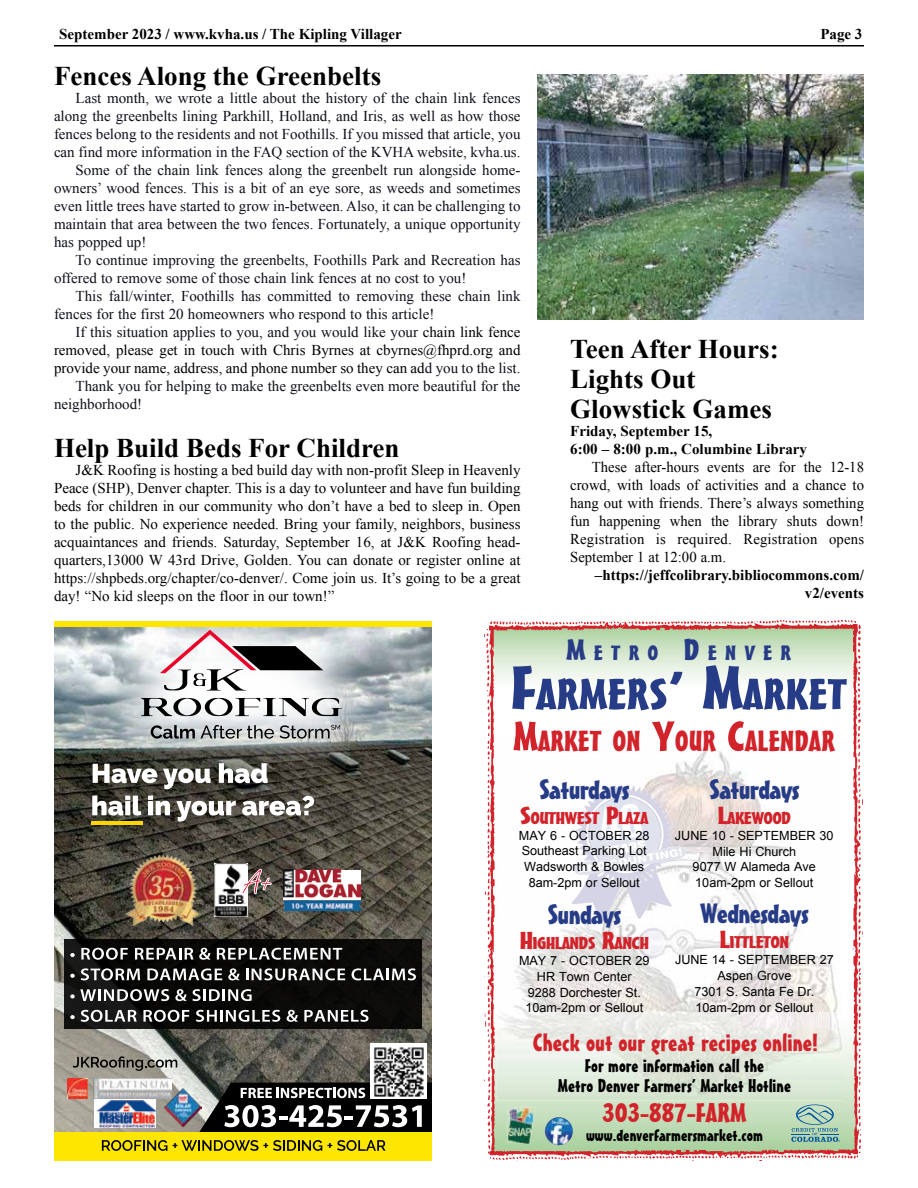
<style>
.page{position:relative;width:918px;height:1188px;background:#fff}
.page>*{position:absolute;margin:0;border:0;box-sizing:border-box;transform-origin:0 0}
.t1{font:42.15px "Mister Earl BT";color:#273c86;scale:1.42 1}
.t2{font:28.2px "Mister Earl BT";color:#d2232a;scale:1.3 1}
.t3{font:27.3px "Mister Earl BT";letter-spacing:-.02em;color:#273c86;scale:1.26 1}
.t4{font:700 27px/30px "Times New Roman";color:#000}
.t5{font:26.25px "Mister Earl BT";color:#d2232a;scale:1.3 1}
.t6{font:24px "Mister Earl BT";color:#d2232a;scale:1.2 1}
.t7{font:20.1px "Mister Earl BT";letter-spacing:.285em;color:#273c86;scale:1.42 1}
.t8{font:17.85px/19.4px "Mister Earl BT";color:#000;text-align:center;scale:1.2 1}
.t9{font:16.65px "Mister Earl BT";letter-spacing:-.03em;color:#d2232a;scale:1.52 1}
.t10{font:16.5px "Mister Earl BT";color:#000;scale:1.2 1}
.t11{font:15px "Times New Roman";color:#0e101a}
.t12{font:15px/18px "Times New Roman";color:#000;text-align:justify}
.t13{font:700 15px/18px "Times New Roman";color:#000}
.t14{font:12.6px/15.9px "Arial";color:#000;text-align:center}
.s1{color:#000}
.s2{color:#0e101a}
.s3{font-size:28.8px}
.s4{font-size:60.15px}
.s5{font-size:40.2px}
.s6{font-size:23.7px}
</style>
<div class="page">
<hr style="left:54px;top:45px;width:810px;height:1px;background:#000">
<img style="left:513px;top:750px;width:325px;height:261px">
<svg style="left:496px;top:632px;width:356px;height:49px;background:#d8e8d1"></svg>
<svg style="left:496px;top:1011px;width:356px;height:136px;background:#d9e6d3"></svg>
<img style="left:484px;top:629px;width:12px;height:526px">
<img style="left:490px;top:1147px;width:368px;height:13px">
<img style="left:852px;top:625px;width:9px;height:528px">
<img style="left:490px;top:620px;width:368px;height:12px">
<img style="left:508px;top:1108px;width:27px;height:36px">
<svg style="left:791px;top:1104px;width:49px;height:38px;background:#96beb1"></svg>
<img style="left:545px;top:1117px;width:28px;height:28px;border-radius:14px">
<img style="left:54px;top:627px;width:378px;height:505px">
<img style="left:79px;top:627px;width:320px;height:164px">
<img style="left:68px;top:1078px;width:104px;height:21px">
<div style="left:54px;top:621px;width:378px;height:6px;background:#ffe600"></div>
<img style="left:95px;top:1099px;width:60px;height:28px">
<img style="left:165px;top:1089px;width:8px;height:37px">
<div style="left:54px;top:1132px;width:378px;height:29px;background:#ffe600"></div>
<svg style="left:102px;top:1140px;width:65px;height:11px"></svg>
<svg style="left:73px;top:1056px;width:104px;height:15px;background:#817f77"></svg>
<svg style="left:173px;top:1082px;width:259px;height:69px"></svg>
<img style="left:125px;top:855px;width:75px;height:70px">
<img style="left:215px;top:863px;width:33px;height:53px">
<svg style="left:242px;top:869px;width:30px;height:25px"></svg>
<img style="left:283px;top:870px;width:78px;height:40px">
<hr style="left:92px;top:821px;width:51px;height:4px;background:#ffd600">
<svg style="left:93px;top:764px;width:64px;height:19px"></svg>
<svg style="left:163px;top:768px;width:48px;height:21px"></svg>
<svg style="left:219px;top:763px;width:49px;height:20px"></svg>
<svg style="left:92px;top:796px;width:49px;height:20px"></svg>
<svg style="left:148px;top:796px;width:22px;height:19px"></svg>
<svg style="left:176px;top:801px;width:60px;height:21px"></svg>
<svg style="left:242px;top:796px;width:72px;height:20px"></svg>
<div style="left:65px;top:940px;width:357px;height:89px;background:linear-gradient(to right,#0e0e0d,#0a0908)"></div>
<svg style="left:70px;top:953px;width:5px;height:4px"></svg>
<svg style="left:81px;top:948px;width:47px;height:12px"></svg>
<svg style="left:135px;top:948px;width:76px;height:12px"></svg>
<svg style="left:217px;top:948px;width:125px;height:12px"></svg>
<svg style="left:70px;top:974px;width:5px;height:4px"></svg>
<svg style="left:81px;top:968px;width:59px;height:12px"></svg>
<svg style="left:147px;top:968px;width:75px;height:12px"></svg>
<svg style="left:228px;top:968px;width:12px;height:12px"></svg>
<svg style="left:246px;top:968px;width:99px;height:12px"></svg>
<svg style="left:352px;top:968px;width:64px;height:12px"></svg>
<svg style="left:70px;top:989px;width:99px;height:12px"></svg>
<svg style="left:175px;top:989px;width:77px;height:12px"></svg>
<svg style="left:70px;top:1015px;width:5px;height:4px"></svg>
<svg style="left:81px;top:1010px;width:56px;height:12px"></svg>
<svg style="left:143px;top:1010px;width:46px;height:12px"></svg>
<svg style="left:196px;top:1010px;width:84px;height:12px"></svg>
<svg style="left:287px;top:1010px;width:11px;height:12px"></svg>
<svg style="left:304px;top:1010px;width:65px;height:12px"></svg>
<svg style="left:160px;top:630px;width:163px;height:61px"></svg>
<svg style="left:141px;top:698px;width:201px;height:18px"></svg>
<svg style="left:151px;top:725px;width:123px;height:14px;background:#929596"></svg>
<svg style="left:280px;top:725px;width:60px;height:14px"></svg>
<img style="left:370px;top:1044px;width:56px;height:55px">
<img style="left:538px;top:74px;width:326px;height:245px">
<svg style="left:572px;top:784px;width:114px;height:137px"></svg>
<p class="t13" style="left:59px;top:24px;width:344px">September 2023 / www.kvha.us / The Kipling Villager</p>
<p class="t13" style="left:820px;top:24px;width:44px">Page 3</p>
<h3 class="t4" style="left:54px;top:60px;width:329px">Fences Along the Greenbelts</h3>
<p class="t11" style="left:76px;top:88px;width:446px">Last month, we wrote a little about the history of the chain link fences</p>
<p class="t11" style="left:54px;top:106px;width:468px">along the greenbelts lining Parkhill, Holland, and Iris, as well as how those</p>
<p class="t11" style="left:54px;top:124px;width:468px">fences belong to the residents and not Foothills. If you missed that article, you</p>
<p class="t11" style="left:54px;top:142px;width:468px">can find more information in the FAQ section of the KVHA website, kvha.us.</p>
<p class="t11" style="left:76px;top:160px;width:446px">Some of the chain link fences along the greenbelt run alongside home-</p>
<p class="t11" style="left:54px;top:178px;width:468px">owners’ wood fences. This is a bit of an eye sore, as weeds and sometimes</p>
<p class="t11" style="left:54px;top:196px;width:468px">even little trees have started to grow in-between. Also, it can be challenging to</p>
<p class="t11" style="left:54px;top:214px;width:468px">maintain that area between the two fences. Fortunately, a unique opportunity</p>
<p class="t11" style="left:54px;top:232px;width:94px">has popped up!</p>
<p class="t11" style="left:76px;top:250px;width:446px">To continue improving the greenbelts, Foothills Park and Recreation has</p>
<p class="t11" style="left:54px;top:268px;width:414px">offered to remove some of those chain link fences at no cost to you!</p>
<p class="t11" style="left:76px;top:286px;width:446px">This fall/winter, Foothills has committed to removing these chain link</p>
<p class="t11" style="left:54px;top:304px;width:382px">fences for the first 20 homeowners who respond to this article!</p>
<p class="t11" style="left:76px;top:322px;width:446px">If this situation applies to you, and you would like your <span class="s1">chain link fence</span></p>
<p class="t12" style="left:54px;top:341px;width:468px">removed, please get in touch with Chris Byrnes at cbyrnes@fhprd.org and</p>
<p class="t12" style="left:54px;top:359px;width:468px">provide your name, address, and phone number so they can ad<span class="s2">d you to the list.</span></p>
<p class="t11" style="left:76px;top:376px;width:446px">Thank you for helping to make the greenbelts even more beautiful for the</p>
<p class="t11" style="left:54px;top:394px;width:90px">neighborhood!</p>
<h3 class="t4" style="left:54px;top:432px;width:347px">Help Build Beds For Children</h3>
<p class="t12" style="left:54px;top:461px;width:468px;text-indent:22px">J&amp;K Roofing is hosting a bed build day with non-profit Sleep in Heavenly Peace (SHP), Denver chapter. This is a day to volunteer and have fun building beds for children in our community who don’t have a bed to sleep in. Open to the public. No experience needed. Bring your family, neighbors, business acquaintances and friends. Saturday, September 16, at J&amp;K Roofing head&shy;quarters,13000 W 43rd Drive, Golden. You can donate or register online at https://shpbeds.org/chapter/co-denver/. Come join us. It’s going to be a great day! “No kid sleeps on the floor in our town!”</p>
<h3 class="t4" style="left:570px;top:334px;width:210px">Teen After Hours:<br>Lights Out<br>Glowstick Games</h3>
<p class="t13" style="left:570px;top:422px;width:238px">Friday, September 15,<br>6:00 – 8:00 p.m., Columbine Library</p>
<p class="t12" style="left:570px;top:458px;width:295px;text-indent:22px">These after-hours events are for the 12-18 crowd, with loads of activities and a chance to hang out with friends. There’s always something fun happening when the library shuts down!<br>Registration is required. Registration opens September 1 at 12:00 a.m.</p>
<p class="t13" style="left:595px;top:566px;width:271px;text-align:right">–https://jeffcolibrary.bibliocommons.com/ v2/events</p>
<h3 class="t7" style="left:566px;top:641px;width:160px"><span class="s3">M</span>ETRO <span class="s3">D</span>ENVER</h3>
<h1 class="t1" style="left:510px;top:669px;width:238px"><span class="s4">F</span>ARMERS<span class="s4">’ M</span>ARKET</h1>
<h2 class="t2" style="left:513px;top:724px;width:249px"><span class="s5">M</span>ARKET ON <span class="s5">Y</span>OUR <span class="s5">C</span>ALENDAR</h2>
<h3 class="t3" style="left:539px;top:772px;width:73px">Saturdays</h3>
<p class="t9" style="left:520px;top:808px;width:86px"><span class="s6">S</span>OUTHWEST <span class="s6">P</span>LAZA</p>
<p class="t14" style="left:519px;top:827px;width:132px">MAY 6 - OCTOBER 28<br>Southeast Parking Lot<br>Wadsworth &amp; Bowles<br>8am-2pm or Sellout</p>
<h3 class="t3" style="left:547px;top:898px;width:60px">Sundays</h3>
<p class="t9" style="left:519px;top:933px;width:87px"><span class="s6">H</span>IGHLANDS <span class="s6">R</span>ANCH</p>
<p class="t14" style="left:519px;top:953px;width:132px">MAY 7 - OCTOBER 29<br>HR Town Center<br>9288 Dorchester St.<br>10am-2pm or Sellout</p>
<h3 class="t3" style="left:709px;top:772px;width:73px">Saturdays</h3>
<p class="t9" style="left:717px;top:808px;width:50px"><span class="s6">L</span>AKEWOOD</p>
<p class="t14" style="left:675px;top:827px;width:160px">JUNE 10 - SEPTEMBER 30<br>Mile Hi Church<br>9077 W Alameda Ave<br>10am-2pm or Sellout</p>
<h3 class="t3" style="left:700px;top:897px;width:88px">Wednesdays</h3>
<p class="t9" style="left:720px;top:932px;width:47px"><span class="s6">L</span>ITTLETON</p>
<p class="t14" style="left:675px;top:952px;width:160px">JUNE 14 - SEPTEMBER 27<br>Aspen Grove<br>7301 S. Santa Fe Dr.<br>10am-2pm or Sellout</p>
<h3 class="t6" style="left:533px;top:1028px;width:239px">Check out our great recipes online!</h3>
<p class="t8" style="left:558px;top:1056px;width:196px">For more information call the<br>Metro Denver Farmers’ Market Hotline</p>
<h3 class="t5" style="left:603px;top:1097px;width:112px">303-887-FARM</h3>
<p class="t10" style="left:586px;top:1125px;width:149px">www.denverfarmersmarket.com</p>
</div>
